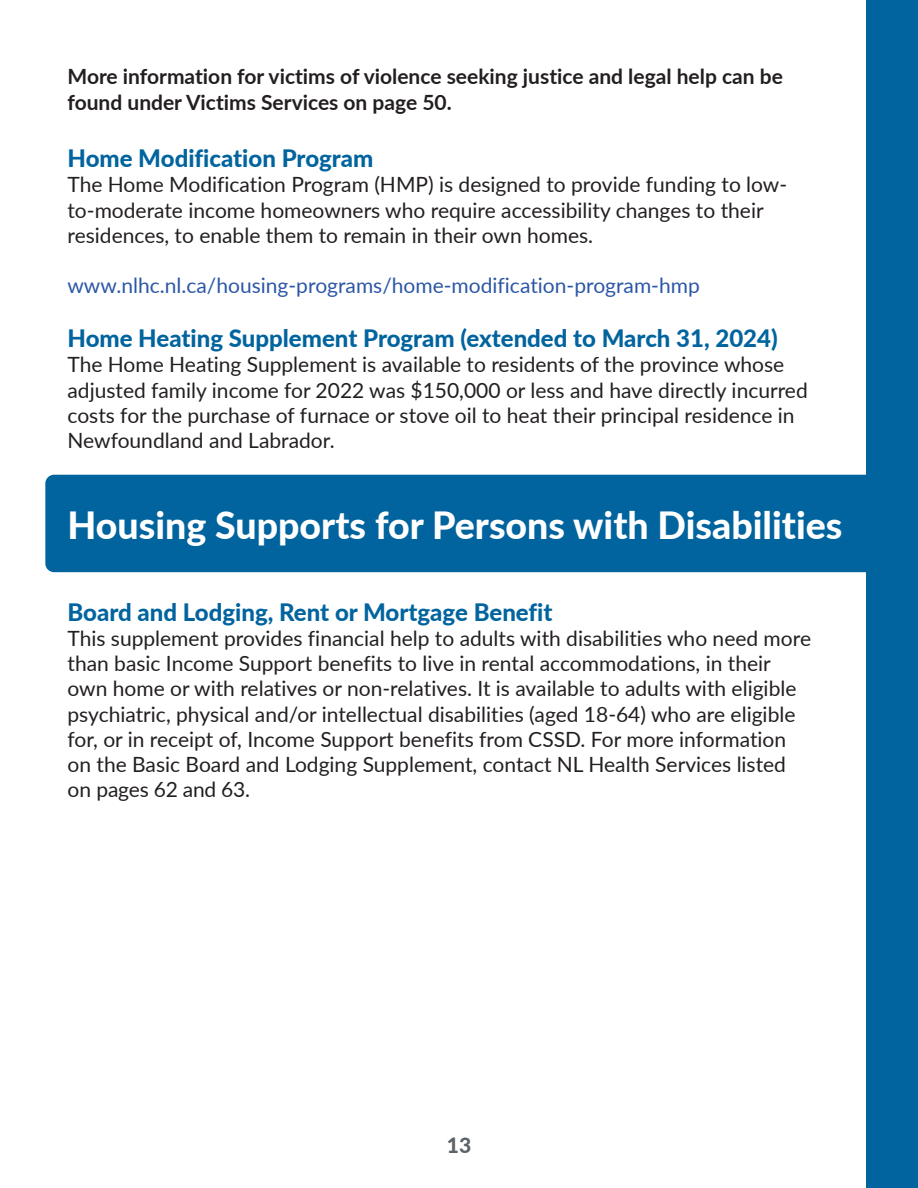
<style>
.page{position:relative;width:918px;height:1188px;background:#fff}
.page>*{position:absolute;margin:0;border:0;box-sizing:border-box;transform-origin:0 0}
.Header_2{font:800 37.5px "Lato";color:#fff}
.Sub_Header_Blue{font:800 24px "Lato";color:#01649e}
.Body_Text{font:800 24px "Lato";color:#01649e}
.Body_Text-2{font:21px/25.2px "Lato";color:#231f20}
.Body_Text-3{font:700 21px/25.2px "Lato";color:#231f20}
.Body_Text-4{font:21px "Lato";color:#2c57a6}
.t1{font:800 21px "Lato";color:#5b6369}
</style>
<div class="page">
<div style="left:45px;top:475px;width:822px;height:97px;background:#01649e"></div>
<div style="left:867px;top:0;width:51px;height:1188px;background:#01649e"></div>
<p class="Body_Text-3" style="left:68px;top:63px;width:717px">More information for victims of violence seeking justice and legal help can be found under Victims Services on page 50.</p>
<p class="Body_Text" style="left:68px;top:141px;width:307px">Home Modification Program</p>
<p class="Body_Text-2" style="left:68px;top:171px;width:721px">The Home Modification Program (HMP) is designed to provide funding to low&shy;to-moderate income homeowners who require accessibility changes to their residences, to enable them to remain in their own homes.</p>
<p class="Body_Text-4" style="left:68px;top:271px;width:634px">www.nlhc.nl.ca/housing-programs/home-modification-program-hmp</p>
<p class="Sub_Header_Blue" style="left:68px;top:321px;width:712px">Home Heating Supplement Program (extended to March 31, 2024)</p>
<p class="Body_Text-2" style="left:68px;top:351px;width:742px">The Home Heating Supplement is available to residents of the province whose adjusted family income for 2022 was $150,000 or less and have directly incurred costs for the purchase of furnace or stove oil to heat their principal residence in Newfoundland and Labrador.</p>
<p class="Header_2" style="left:68px;top:497px;width:776px">Housing Supports for Persons with Disabilities</p>
<p class="Sub_Header_Blue" style="left:68px;top:594px;width:487px">Board and Lodging, Rent or Mortgage Benefit</p>
<p class="Body_Text-2" style="left:68px;top:625px;width:745px">This supplement provides financial help to adults with disabilities who need more than basic Income Support benefits to live in rental accommodations, in their own home or with relatives or non-relatives. It is available to adults with eligible psychiatric, physical and/or intellectual disabilities (aged 18-64) who are eligible for, or in receipt of, Income Support benefits from CSSD. For more information on the Basic Board and Lodging Supplement, contact NL Health Services listed on pages 62 and 63.</p>
<p class="t1" style="left:447px;top:1130px;width:26px">13</p>
</div>
